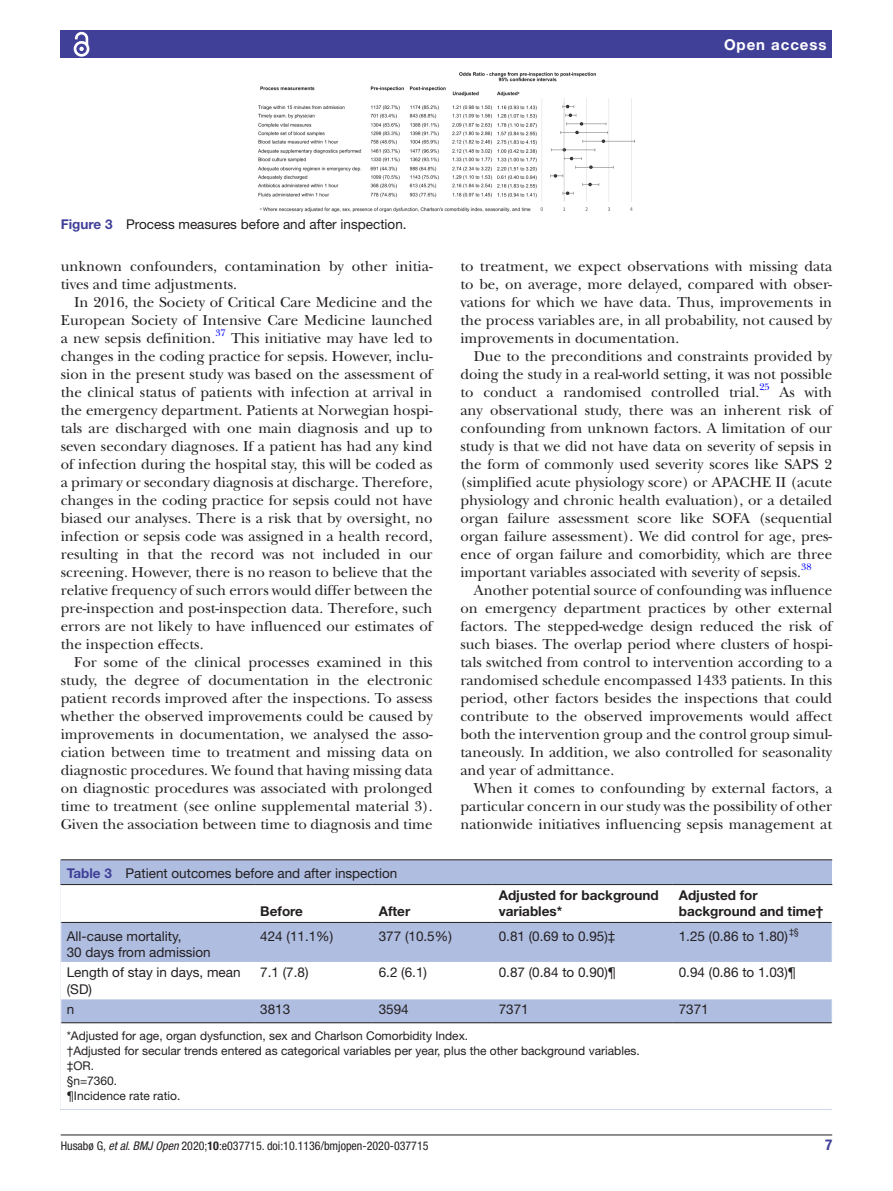
<style>
.page{position:relative;width:893px;height:1191px;background:#fff}
.page>*{position:absolute;margin:0;border:0;box-sizing:border-box;transform-origin:0 0}
.t1{font:15px/18px "New Baskerville";color:#231f20;text-align:justify}
.t2{font:700 15px "Helvetica Neue LT Std";letter-spacing:.065em;color:#fff}
.t3{font:700 condensed 15px "Helvetica Neue LT Std";color:#414099}
.t4{font:13.5px/16.2px "Helvetica Neue LT Std";color:#231f20}
.t5{font:700 13.5px/16.2px "Helvetica Neue LT Std";color:#231f20}
.t6{font:12px/15px "Helvetica Neue LT Std";color:#231f20}
.t7{font:condensed 12px "Helvetica Neue LT Std";color:#231f20}
.t8{font:9.9px "New Baskerville";color:#00f}
.s1{font-weight:700;color:#414099}
.s2{font-style:italic}
.s3{font-weight:700}
</style>
<div class="page">
<hr style="left:61px;top:1134px;width:771px;height:1px;background:#231f20">
<div style="left:61px;top:31px;width:771px;height:27px;background:#414099"></div>
<svg style="left:73px;top:31px;width:17px;height:26px"></svg>
<img style="left:258px;top:73px;width:377px;height:139px">
<div style="left:61px;top:860px;width:771px;height:249px;background:#afbde1"></div>
<hr style="left:61px;top:859px;width:771px;height:1px;background:#231f20">
<div style="left:61px;top:885px;width:771px;height:224px;background:#fff"></div>
<svg style="left:61px;top:923px;width:771px;height:99px"></svg>
<hr style="left:61px;top:884px;width:193px;height:1px;background:#231f20">
<hr style="left:61px;top:922px;width:193px;height:1px;background:#231f20">
<hr style="left:254px;top:884px;width:119px;height:1px;background:#231f20">
<hr style="left:254px;top:922px;width:119px;height:1px;background:#231f20">
<hr style="left:373px;top:884px;width:120px;height:1px;background:#231f20">
<hr style="left:373px;top:922px;width:120px;height:1px;background:#231f20">
<hr style="left:493px;top:884px;width:180px;height:1px;background:#231f20">
<hr style="left:493px;top:922px;width:180px;height:1px;background:#231f20">
<hr style="left:673px;top:884px;width:159px;height:1px;background:#231f20">
<hr style="left:673px;top:922px;width:159px;height:1px;background:#231f20">
<hr style="left:254px;top:1022px;width:119px;height:1px;background:#231f20">
<hr style="left:373px;top:1022px;width:120px;height:1px;background:#231f20">
<hr style="left:493px;top:1022px;width:180px;height:1px;background:#231f20">
<hr style="left:673px;top:1022px;width:159px;height:1px;background:#231f20">
<hr style="left:61px;top:1022px;width:193px;height:1px;background:#231f20">
<svg style="left:60px;top:999px;width:1px;height:23px"></svg>
<hr style="left:67px;top:1039px;width:765px;height:2px;background:#fff">
<hr style="left:67px;top:1054px;width:765px;height:2px;background:#fff">
<hr style="left:67px;top:1069px;width:765px;height:2px;background:#fff">
<hr style="left:67px;top:1084px;width:765px;height:2px;background:#fff">
<hr style="left:67px;top:1099px;width:765px;height:2px;background:#fff">
<p class="t2" style="left:724px;top:35px;width:104px">Open access</p>
<p class="t4" style="left:61px;top:216px;width:347px"><span class="s1">Figure 3</span> Process measures before and after inspection.</p>
<p class="t1" style="left:61px;top:257px;width:373px">unknown confounders, contamination by other initia&shy;tives and time adjustments.</p>
<p class="t1" style="left:61px;top:293px;width:373px;text-indent:14px">In 2016, the Society of Critical Care Medicine and the European Society of Intensive Care Medicine launched a new sepsis definition.</p>
<p class="t8" style="left:215px;top:327px;width:12px">37</p>
<p class="t1" style="left:61px;top:329px;width:373px;text-indent:170px">This initiative may have led to changes in the coding practice for sepsis. However, inclu&shy;sion in the present study was based on the assessment of the clinical status of patients with infection at arrival in the emergency department. Patients at Norwegian hospi&shy;tals are discharged with one main diagnosis and up to seven secondary diagnoses. If a patient has had any kind of infection during the hospital stay, this will be coded as a primary or secondary diagnosis at discharge. Therefore, changes in the coding practice for sepsis could not have biased our analyses. There is a risk that by oversight, no infection or sepsis code was assigned in a health record, resulting in that the record was not included in our screening. However, there is no reason to believe that the relative frequency of such errors would differ between the pre-inspection and post-inspection data. Therefore, such errors are not likely to have influenced our estimates of the inspection effects.</p>
<p class="t1" style="left:61px;top:653px;width:373px;text-indent:13px">For some of the clinical processes examined in this study, the degree of documentation in the electronic patient records improved after the inspections. To assess whether the observed improvements could be caused by improvements in documentation, we analysed the asso&shy;ciation between time to treatment and missing data on diagnostic procedures. We found that having missing data on diagnostic procedures was associated with prolonged time to treatment (see online supplemental material 3).<br>Given the association between time to diagnosis and time</p>
<p class="t4" style="left:67px;top:865px;width:332px"><span class="s1">Table 3</span> Patient outcomes before and after inspection</p>
<p class="t5" style="left:260px;top:903px;width:44px">Before</p>
<p class="t5" style="left:379px;top:903px;width:33px">After</p>
<p class="t1" style="left:460px;top:257px;width:373px">to treatment, we expect observations with missing data to be, on average, more delayed, compared with obser&shy;vations for which we have data. Thus, improvements in the process variables are, in all probability, not caused by improvements in documentation.</p>
<p class="t1" style="left:460px;top:347px;width:373px;text-indent:14px">Due to the preconditions and constraints provided by doing the study in a real-world setting, it was not possible to conduct a randomised controlled trial.</p>
<p class="t8" style="left:759px;top:381px;width:12px">25</p>
<p class="t1" style="left:460px;top:383px;width:373px;text-indent:319px">As with any observational study, there was an inherent risk of confounding from unknown factors. A limitation of our study is that we did not have data on severity of sepsis in the form of commonly used severity scores like SAPS 2 (simplified acute physiology score) or APACHE II (acute physiology and chronic health evaluation), or a detailed organ failure assessment score like SOFA (sequential organ failure assessment). We did control for age, pres&shy;ence of organ failure and comorbidity, which are three important variables associated with severity of sepsis.</p>
<p class="t8" style="left:801px;top:561px;width:12px">38</p>
<p class="t1" style="left:460px;top:581px;width:373px;text-indent:14px">Another potential source of confounding was influence on emergency department practices by other external factors. The stepped-wedge design reduced the risk of such biases. The overlap period where clusters of hospi&shy;tals switched from control to intervention according to a randomised schedule encompassed 1433 patients. In this period, other factors besides the inspections that could contribute to the observed improvements would affect both the intervention group and the control group simul&shy;taneously. In addition, we also controlled for seasonality and year of admittance.</p>
<p class="t1" style="left:460px;top:779px;width:373px;text-indent:14px">When it comes to confounding by external factors, a particular concern in our study was the possibility of other nationwide initiatives influencing sepsis management at</p>
<p class="t5" style="left:499px;top:887px;width:162px">Adjusted for background variables*</p>
<p class="t5" style="left:679px;top:887px;width:146px">Adjusted for background and time†</p>
<p class="t4" style="left:67px;top:928px;width:146px">All-cause mortality,<br>30 days from admission</p>
<p class="t4" style="left:260px;top:928px;width:75px">424 (11.1%)</p>
<p class="t4" style="left:379px;top:928px;width:75px">377 (10.5%)</p>
<p class="t4" style="left:499px;top:928px;width:118px">0.81 (0.69 to 0.95)‡</p>
<p class="t4" style="left:679px;top:928px;width:122px">1.25 (0.86 to 1.80)<sup>‡§</sup></p>
<p class="t4" style="left:67px;top:964px;width:175px">Length of stay in days, mean (SD)</p>
<p class="t4" style="left:260px;top:964px;width:50px">7.1 (7.8)</p>
<p class="t4" style="left:379px;top:964px;width:50px">6.2 (6.1)</p>
<p class="t4" style="left:499px;top:964px;width:119px">0.87 (0.84 to 0.90)¶</p>
<p class="t4" style="left:679px;top:964px;width:119px">0.94 (0.86 to 1.03)¶</p>
<p class="t4" style="left:67px;top:1000px;width:9px">n</p>
<p class="t4" style="left:260px;top:1000px;width:32px">3813</p>
<p class="t4" style="left:379px;top:1000px;width:32px">3594</p>
<p class="t4" style="left:499px;top:1000px;width:32px">7371</p>
<p class="t4" style="left:679px;top:1000px;width:32px">7371</p>
<p class="t6" style="left:67px;top:1028px;width:574px">*Adjusted for age, organ dysfunction, sex and Charlson Comorbidity Index.<br>†Adjusted for secular trends entered as categorical variables per year, plus the other background variables. ‡OR.<br>§n=7360.<br>¶Incidence rate ratio.</p>
<p class="t7" style="left:61px;top:1138px;width:369px">Husabø G, <span class="s2">et al</span>. <span class="s2">BMJ Open</span> 2020;<span class="s3">10</span>:e037715. doi:10.1136/bmjopen-2020-037715</p>
<p class="t3" style="left:825px;top:1135px;width:9px">7</p>
</div>
